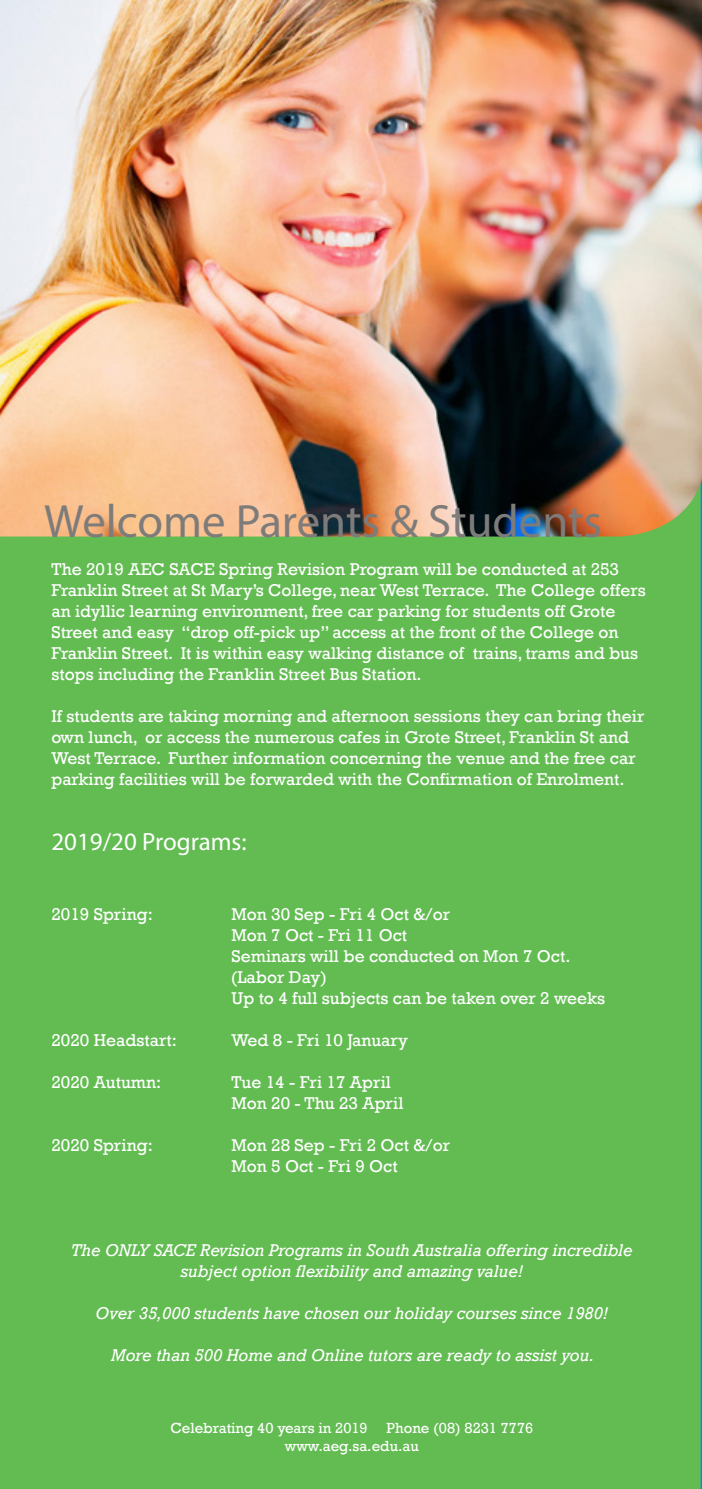
<style>
.page{position:relative;width:702px;height:1489px;background:#fff}
.page>*{position:absolute;margin:0;border:0;box-sizing:border-box;transform-origin:0 0}
.t1{font:46.75px "Myriad Pro";color:#7d7c7a}
.t2{font:25px "Myriad Pro";color:#fff}
.t3{font:17.5px/21px "Rockwell";color:#fff}
.t4{font:italic 17.5px/21px "Rockwell";color:#fff;text-align:center}
.t5{font:15px "Rockwell";color:#fff}
</style>
<div class="page">
<div style="left:0;top:536px;width:702px;height:952px;background:#63bc52"></div>
<img style="left:0;top:0;width:702px;height:536px">
<p class="t1" style="left:44px;top:492px;width:559px">Welcome Parents &amp; Students</p>
<p class="t3" style="left:51px;top:558px;width:596px">The 2019 AEC SACE Spring Revision Program will be conducted at 253<br>Franklin Street at St Mary’s College, near West Terrace. The College offers an idyllic learning environment, free car parking for students off Grote Street and easy “drop off-pick up” access at the front of the College on Franklin Street. It is within easy walking distance of trains, trams and bus stops including the Franklin Street Bus Station.</p>
<p class="t3" style="left:51px;top:705px;width:594px">If students are taking morning and afternoon sessions they can bring their own lunch, or access the numerous cafes in Grote Street, Franklin St and West Terrace. Further information concerning the venue and the free car parking facilities will be forwarded with the Confirmation of Enrolment.</p>
<p class="t2" style="left:51px;top:826px;width:197px">2019/20 Programs:</p>
<p class="t3" style="left:51px;top:903px;width:103px">2019 Spring:</p>
<p class="t3" style="left:231px;top:903px;width:220px">Mon 30 Sep - Fri 4 Oct &amp;/or</p>
<p class="t3" style="left:231px;top:924px;width:177px">Mon 7 Oct - Fri 11 Oct</p>
<p class="t3" style="left:231px;top:945px;width:376px">Seminars will be conducted on Mon 7 Oct. (Labor Day)<br>Up to 4 full subjects can be taken over 2 weeks</p>
<p class="t3" style="left:51px;top:1029px;width:127px">2020 Headstart:</p>
<p class="t3" style="left:231px;top:1029px;width:178px">Wed 8 - Fri 10 January</p>
<p class="t3" style="left:51px;top:1071px;width:111px">2020 Autumn:</p>
<p class="t3" style="left:231px;top:1071px;width:161px">Tue 14 - Fri 17 April</p>
<p class="t3" style="left:231px;top:1092px;width:173px">Mon 20 - Thu 23 April</p>
<p class="t3" style="left:51px;top:1134px;width:103px">2020 Spring:</p>
<p class="t3" style="left:231px;top:1134px;width:220px">Mon 28 Sep - Fri 2 Oct &amp;/or</p>
<p class="t3" style="left:231px;top:1155px;width:168px">Mon 5 Oct - Fri 9 Oct</p>
<p class="t4" style="left:71px;top:1239px;width:563px">The ONLY SACE Revision Programs in South Australia offering incredible subject option flexibility and amazing value!</p>
<p class="t4" style="left:96px;top:1302px;width:514px">Over 35,000 students have chosen our holiday courses since 1980!</p>
<p class="t4" style="left:111px;top:1344px;width:484px">More than 500 Home and Online tutors are ready to assist you.</p>
<p class="t5" style="left:170px;top:1419px;width:199px">Celebrating 40 years in 2019</p>
<p class="t5" style="left:386px;top:1419px;width:148px">Phone (08) 8231 7776</p>
<p class="t5" style="left:285px;top:1437px;width:136px">www.aeg.sa.edu.au</p>
</div>
